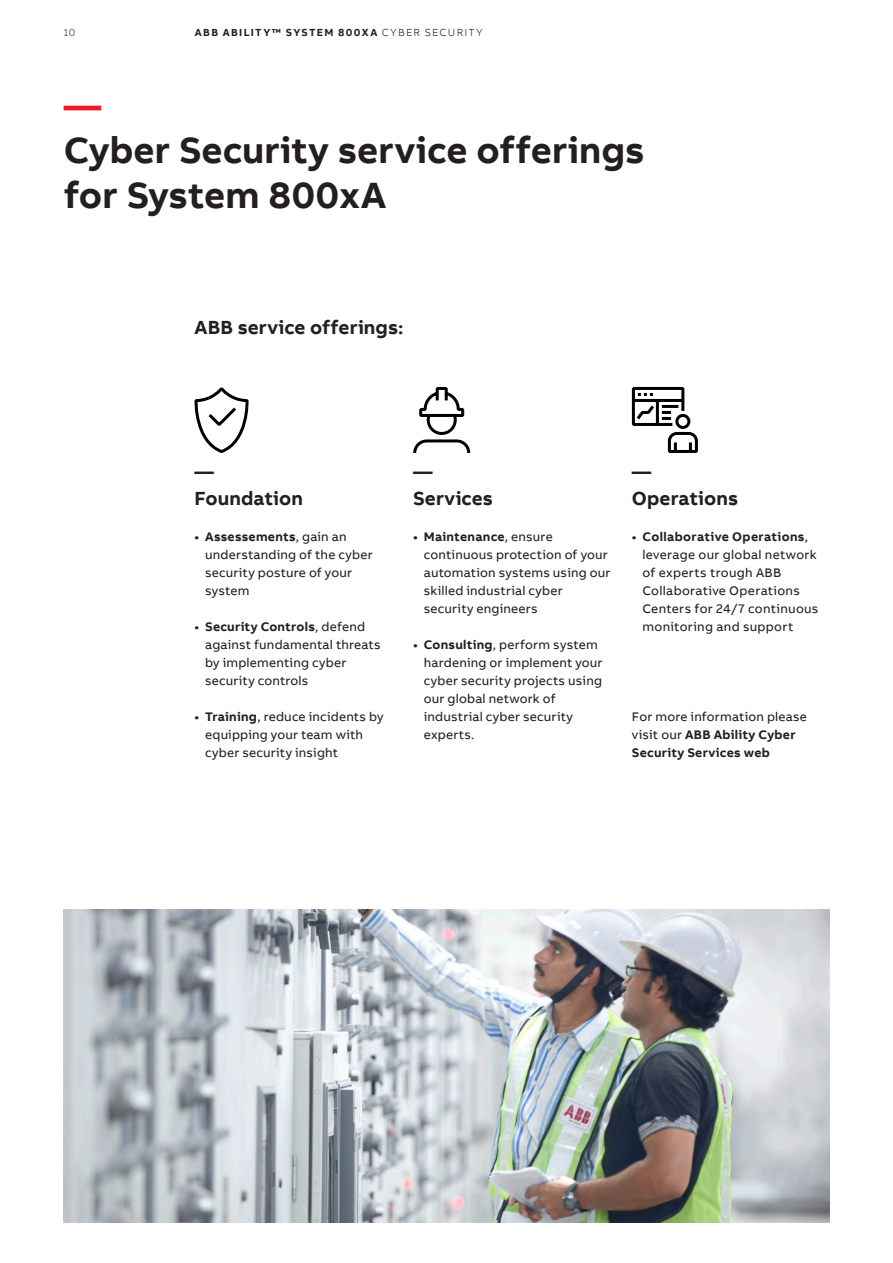
<style>
.page{position:relative;width:893px;height:1263px;background:#fff}
.page>*{position:absolute;margin:0;border:0;box-sizing:border-box;transform-origin:0 0}
.Subheadline_M_20pt_2{font:700 37.5px/45px "AB Bvoice";color:#231f20}
.Headline_L_25pt_30pt{font:700 37.5px "AB Bvoice";color:#ee1c28}
.Headline_S_13pt_18pt{font:700 19.5px "AB Bvoice";letter-spacing:.005em;color:#231f20}
.t1{font:12.75px/18px "AB Bvoice";letter-spacing:.015em;color:#231f20}
.Copytext_8_5pt_12pt{font:700 12.75px/18px "AB Bvoice";letter-spacing:.02em;color:#231f20}
.t2{font:700 10.5px "AB Bvoice";letter-spacing:.13em;color:#231f20}
.t3{font:300 10.5px "AB Bvoice";color:#231f20}
.s1{font-weight:300}
.s2{font-weight:700}
.s3{font-weight:400}
</style>
<div class="page">
<img style="left:64px;top:910px;width:765px;height:312px">
<svg style="left:195px;top:389px;width:54px;height:64px"></svg>
<svg style="left:413px;top:387px;width:57px;height:66px"></svg>
<svg style="left:632px;top:387px;width:66px;height:66px"></svg>
<p class="t3" style="left:64px;top:26px;width:13px">10</p>
<p class="t2" style="left:195px;top:25px;width:289px">ABB ABILITY™ SYSTEM 800XA <span class="s1">CYBER SECURITY</span></p>
<p class="Headline_L_25pt_30pt" style="left:64px;top:81px;width:39px">—</p>
<p class="Subheadline_M_20pt_2" style="left:64px;top:128px;width:583px">Cyber Security service offerings for System 800xA</p>
<p class="Headline_S_13pt_18pt" style="left:195px;top:315px;width:210px">ABB service offerings:</p>
<p class="Headline_S_13pt_18pt" style="left:195px;top:459px;width:21px">—</p>
<p class="Headline_S_13pt_18pt" style="left:195px;top:486px;width:110px">Foundation</p>
<p class="t1" style="left:205px;top:528px;width:169px;text-indent:-11px"><span class="s2">• Assessements</span>, gain an understanding of the cyber security posture of your system</p>
<p class="t1" style="left:205px;top:618px;width:177px;text-indent:-11px"><span class="s2">• Security Controls</span>, defend against fundamental threats by implementing cyber security controls</p>
<p class="t1" style="left:205px;top:708px;width:180px;text-indent:-11px"><span class="s2">• Training</span>, reduce incidents by equipping your team with cyber security insight</p>
<p class="Headline_S_13pt_18pt" style="left:413px;top:459px;width:21px">—</p>
<p class="Headline_S_13pt_18pt" style="left:413px;top:486px;width:81px">Services</p>
<p class="t1" style="left:424px;top:528px;width:188px;text-indent:-11px"><span class="s2">• Maintenance</span>, ensure continuous protection of your automation systems using our skilled industrial cyber security engineers</p>
<p class="t1" style="left:424px;top:636px;width:180px;text-indent:-11px"><span class="s2">• Consulting</span>, perform system hardening or implement your cyber security projects using our global network of industrial cyber security experts.</p>
<p class="Headline_S_13pt_18pt" style="left:632px;top:459px;width:21px">—</p>
<p class="Headline_S_13pt_18pt" style="left:632px;top:486px;width:108px">Operations</p>
<p class="t1" style="left:642px;top:528px;width:178px;text-indent:-11px"><span class="s2">• Collaborative Operations</span>, leverage our global network of experts trough ABB<br>Collaborative Operations<br>Centers for 24/7 continuous monitoring and support</p>
<p class="Copytext_8_5pt_12pt" style="left:632px;top:707px;width:177px"><span class="s3">For more information please visit our</span> ABB Ability Cyber<br>Security Services web</p>
</div>
